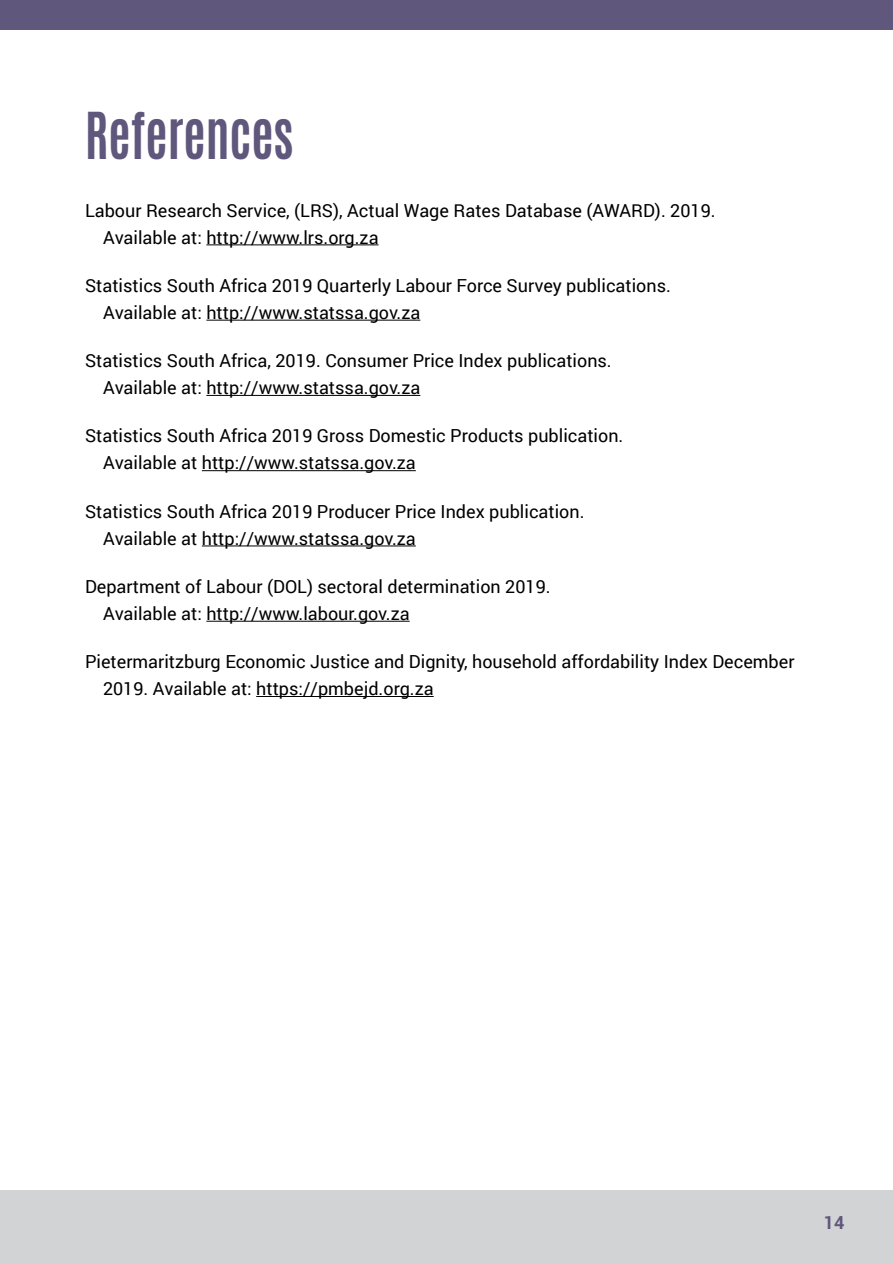
<style>
.page{position:relative;width:893px;height:1263px;background:#fff}
.page>*{position:absolute;margin:0;border:0;box-sizing:border-box;transform-origin:0 0}
.t1{font:700 54px "Antonio";color:#60577c;scale:.88 1}
.t2{font:18px/27px "Roboto";color:#000}
.t3{font:700 18px "Roboto";color:#60577c}
</style>
<div class="page">
<div style="left:0;top:1190px;width:893px;height:73px;background:#d1d3d4"></div>
<div style="left:0;top:0;width:893px;height:30px;background:#60577c"></div>
<hr style="left:206px;top:244px;width:173px;height:1px;background:#000">
<hr style="left:206px;top:320px;width:214px;height:1px;background:#000">
<hr style="left:206px;top:395px;width:214px;height:1px;background:#000">
<hr style="left:202px;top:470px;width:214px;height:1px;background:#000">
<hr style="left:202px;top:545px;width:214px;height:1px;background:#000">
<hr style="left:206px;top:621px;width:204px;height:1px;background:#000">
<hr style="left:256px;top:696px;width:178px;height:1px;background:#000">
<h1 class="t1" style="left:85px;top:95px;width:239px">References</h1>
<p class="t2" style="left:103px;top:196px;width:614px;text-indent:-18px">Labour Research Service, (LRS), Actual Wage Rates Database (AWARD). 2019.<br>Available at: http://www.lrs.org.za</p>
<p class="t2" style="left:103px;top:271px;width:569px;text-indent:-18px">Statistics South Africa 2019 Quarterly Labour Force Survey publications.<br>Available at: http://www.statssa.gov.za</p>
<p class="t2" style="left:103px;top:346px;width:510px;text-indent:-18px">Statistics South Africa, 2019. Consumer Price Index publications.<br>Available at: http://www.statssa.gov.za</p>
<p class="t2" style="left:103px;top:422px;width:522px;text-indent:-18px">Statistics South Africa 2019 Gross Domestic Products publication.<br>Available at http://www.statssa.gov.za</p>
<p class="t2" style="left:103px;top:497px;width:483px;text-indent:-18px">Statistics South Africa 2019 Producer Price Index publication.<br>Available at http://www.statssa.gov.za</p>
<p class="t2" style="left:103px;top:572px;width:449px;text-indent:-18px">Department of Labour (DOL) sectoral determination 2019.<br>Available at: http://www.labour.gov.za</p>
<p class="t2" style="left:103px;top:647px;width:693px;text-indent:-18px">Pietermaritzburg Economic Justice and Dignity, household affordability Index December<br>2019. Available at: https://pmbejd.org.za</p>
<p class="t3" style="left:824px;top:1210px;width:22px">14</p>
</div>
